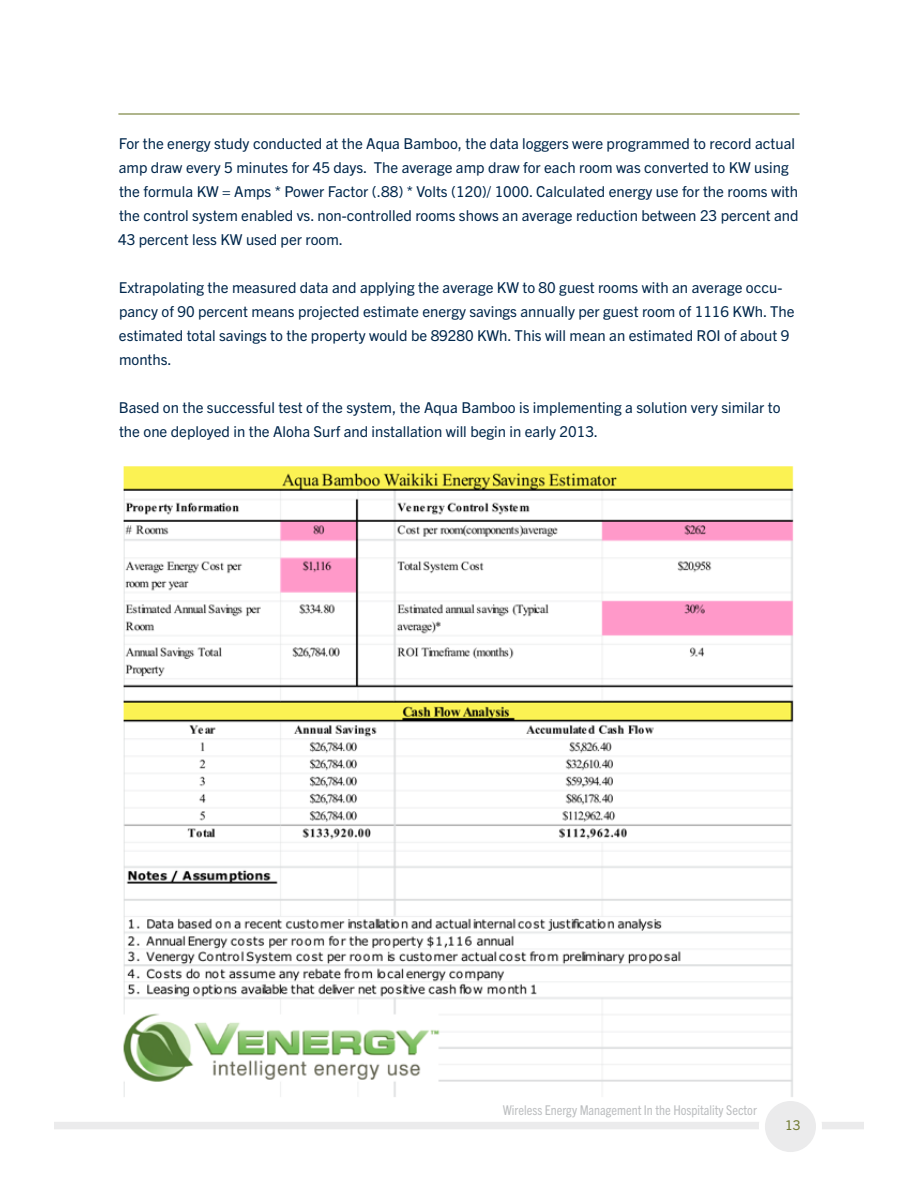
<style>
.page{position:relative;width:918px;height:1188px;background:#fff}
.page>*{position:absolute;margin:0;border:0;box-sizing:border-box;transform-origin:0 0}
.t1{font:15px/24px "Trade Gothic Next LT Pro";color:#00274c}
.t2{font:condensed 13.5px "Trade Gothic Next LT Pro";color:#bcbec0}
.t3{font:13.5px "Trade Gothic Next LT Pro";color:#737c34}
</style>
<div class="page">
<div style="left:54px;top:1122px;width:810px;height:7px;background:#ebebec"></div>
<div style="left:762px;top:1098px;width:57px;height:57px;background:#ebebec;border-radius:50%"></div>
<div style="left:759px;top:1095px;width:63px;height:63px;border:6px solid #fff;border-radius:50%"></div>
<hr style="left:118px;top:113px;width:682px;height:2px;background:#737c34">
<img style="left:123px;top:466px;width:673px;height:631px">
<p class="t1" style="left:118px;top:130px;width:682px">For the energy study conducted at the Aqua Bamboo, the data loggers were programmed to record actual amp draw every 5 minutes for 45 days. The average amp draw for each room was converted to KW using the formula KW = Amps * Power Factor (.88) * Volts (120)/ 1000. Calculated energy use for the rooms with the control system enabled vs. non-controlled rooms shows an average reduction between 23 percent and 43 percent less KW used per room.</p>
<p class="t1" style="left:119px;top:274px;width:677px">Extrapolating the measured data and applying the average KW to 80 guest rooms with an average occu&shy;pancy of 90 percent means projected estimate energy savings annually per guest room of 1116 KWh. The estimated total savings to the property would be 89280 KWh. This will mean an estimated ROI of about 9 months.</p>
<p class="t1" style="left:119px;top:394px;width:663px">Based on the successful test of the system, the Aqua Bamboo is implementing a solution very similar to the one deployed in the Aloha Surf and installation will begin in early 2013.</p>
<p class="t2" style="left:503px;top:1101px;width:256px">Wireless Energy Management In the Hospitality Sector</p>
<p class="t3" style="left:785px;top:1116px;width:17px">13</p>
</div>
